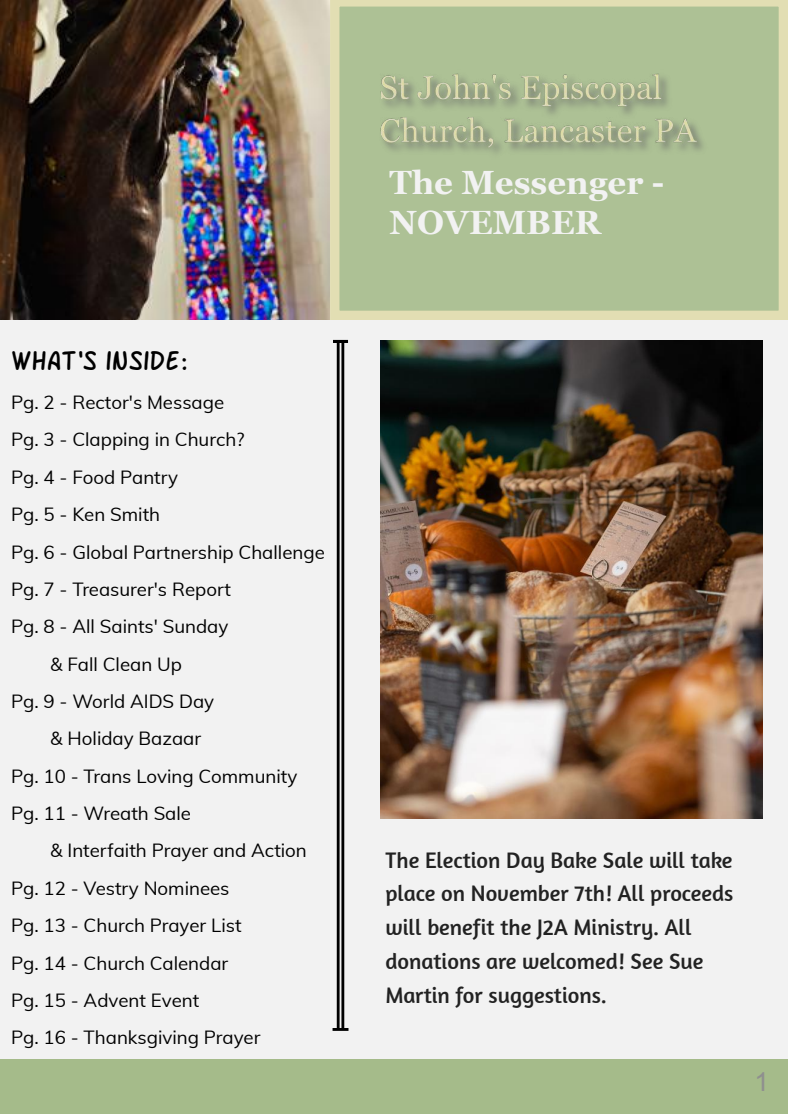
<style>
.page{position:relative;width:788px;height:1114px;background:#fff}
.page>*{position:absolute;margin:0;border:0;box-sizing:border-box;transform-origin:0 0}
.t1{font:700 32.75px/40.2px "Georgia";color:#f2f2f2}
.t2{font:28.12px "SF Arch Rival";color:#000}
.t3{font:26.25px "Arial";color:#8f8f8f}
.t4{font:22.5px/33.8px "Amaranth";color:#222}
.t5{font:18.62px "Muli";color:#000}
</style>
<div class="page">
<div style="left:0;top:0;width:788px;height:1113px;background:#f2f2f2"></div>
<svg style="left:330px;top:0;width:457px;height:320px;background:#b3c498"></svg>
<img style="left:376px;top:64px;width:337px;height:105px">
<div style="left:0;top:1059px;width:788px;height:54px;background:#a5bb8a"></div>
<img style="left:0;top:0;width:329px;height:320px">
<hr style="left:337px;top:340px;width:2px;height:689px;background:#000">
<hr style="left:341px;top:340px;width:3px;height:689px;background:#000">
<hr style="left:332px;top:1028px;width:16px;height:3px;background:#000">
<svg style="left:333px;top:340px;width:15px;height:2px"></svg>
<img style="left:380px;top:340px;width:382px;height:478px">
<h2 class="t2" style="left:11px;top:341px;width:178px">WHAT'S INSIDE:</h2>
<p class="t5" style="left:11px;top:394px;width:214px">Pg. 2 - Rector's Message</p>
<p class="t5" style="left:11px;top:431px;width:235px">Pg. 3 - Clapping in Church?</p>
<p class="t5" style="left:11px;top:469px;width:168px">Pg. 4 - Food Pantry</p>
<p class="t5" style="left:11px;top:506px;width:150px">Pg. 5 - Ken Smith</p>
<p class="t5" style="left:11px;top:543px;width:315px">Pg. 6 - Global Partnership Challenge</p>
<p class="t5" style="left:11px;top:581px;width:221px">Pg. 7 - Treasurer's Report</p>
<p class="t5" style="left:11px;top:618px;width:219px">Pg. 8 - All Saints' Sunday</p>
<p class="t5" style="left:50px;top:656px;width:133px">&amp; Fall Clean Up</p>
<p class="t5" style="left:11px;top:693px;width:204px">Pg. 9 - World AIDS Day</p>
<p class="t5" style="left:50px;top:730px;width:152px">&amp; Holiday Bazaar</p>
<p class="t5" style="left:11px;top:768px;width:288px">Pg. 10 - Trans Loving Community</p>
<p class="t5" style="left:11px;top:805px;width:181px">Pg. 11 - Wreath Sale</p>
<p class="t5" style="left:50px;top:842px;width:258px">&amp; Interfaith Prayer and Action</p>
<p class="t5" style="left:11px;top:880px;width:220px">Pg. 12 - Vestry Nominees</p>
<p class="t5" style="left:11px;top:917px;width:232px">Pg. 13 - Church Prayer List</p>
<p class="t5" style="left:11px;top:954px;width:218px">Pg. 14 - Church Calendar</p>
<p class="t5" style="left:11px;top:992px;width:190px">Pg. 15 - Advent Event</p>
<p class="t5" style="left:11px;top:1029px;width:251px">Pg. 16 - Thanksgiving Prayer</p>
<h1 class="t1" style="left:389px;top:163px;width:276px">The Messenger -<br>NOVEMBER</h1>
<p class="t4" style="left:385px;top:843px;width:349px">The Election Day Bake Sale will take place on November 7th! All proceeds will benefit the J2A Ministry. All donations are welcomed! See Sue<br>Martin for suggestions.</p>
<h3 class="t3" style="left:754px;top:1067px;width:16px">1</h3>
</div>
